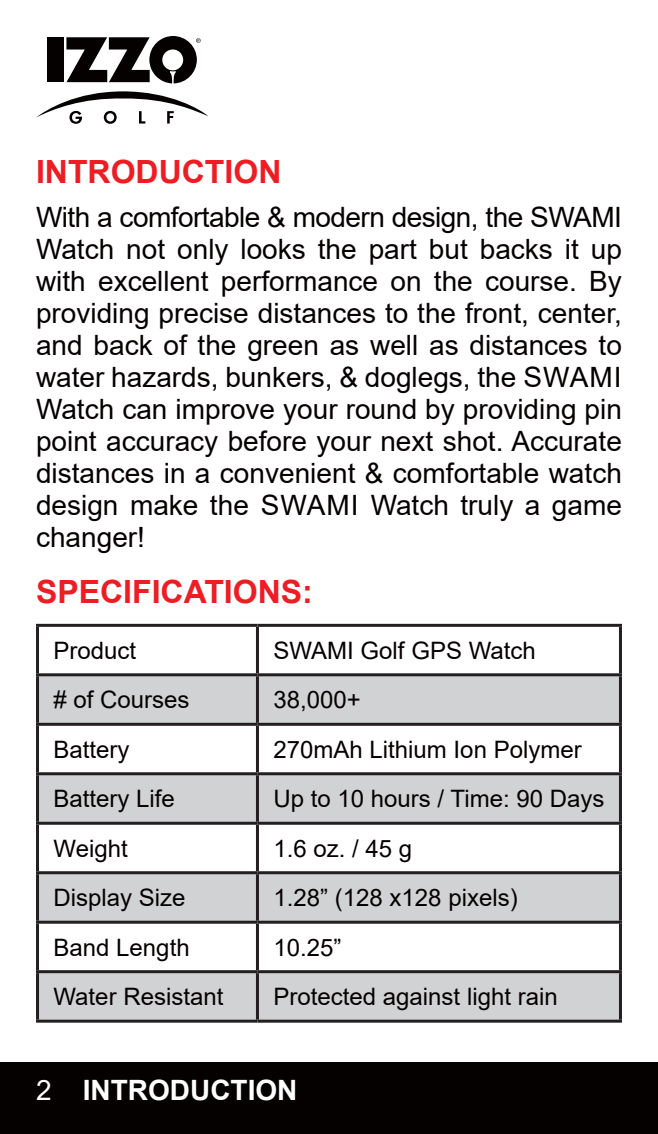
<style>
.page{position:relative;width:658px;height:1134px;background:#fff}
.page>*{position:absolute;margin:0;border:0;box-sizing:border-box;transform-origin:0 0}
.t1{font:700 32px "Arial";color:#ee1d23}
.t2{font:28px/32px "Arial";color:#060101;text-align:justify}
.t3{font:700 28px "Arial";color:#fff}
.t4{font:24px "Arial";color:#060101}
.s1{font-weight:400}
</style>
<div class="page">
<svg style="left:39px;top:676px;width:580px;height:344px;fill:#d1d2d4"></svg>
<hr style="left:36px;top:627px;width:3px;height:46px;background:#231f20">
<hr style="left:36px;top:624px;width:221px;height:3px;background:#231f20">
<hr style="left:256px;top:627px;width:3px;height:46px;background:#231f20">
<hr style="left:619px;top:627px;width:3px;height:46px;background:#231f20">
<hr style="left:257px;top:624px;width:365px;height:3px;background:#231f20">
<hr style="left:36px;top:676px;width:3px;height:47px;background:#231f20">
<hr style="left:36px;top:673px;width:221px;height:3px;background:#231f20">
<hr style="left:256px;top:676px;width:3px;height:47px;background:#231f20">
<hr style="left:619px;top:676px;width:3px;height:47px;background:#231f20">
<hr style="left:257px;top:673px;width:365px;height:3px;background:#231f20">
<hr style="left:36px;top:726px;width:3px;height:46px;background:#231f20">
<hr style="left:36px;top:723px;width:221px;height:3px;background:#231f20">
<hr style="left:256px;top:726px;width:3px;height:46px;background:#231f20">
<hr style="left:619px;top:726px;width:3px;height:46px;background:#231f20">
<hr style="left:257px;top:723px;width:365px;height:3px;background:#231f20">
<hr style="left:36px;top:775px;width:3px;height:47px;background:#231f20">
<hr style="left:36px;top:772px;width:221px;height:3px;background:#231f20">
<hr style="left:256px;top:775px;width:3px;height:47px;background:#231f20">
<hr style="left:619px;top:775px;width:3px;height:47px;background:#231f20">
<hr style="left:257px;top:772px;width:365px;height:3px;background:#231f20">
<hr style="left:36px;top:825px;width:3px;height:46px;background:#231f20">
<hr style="left:36px;top:822px;width:221px;height:3px;background:#231f20">
<hr style="left:256px;top:825px;width:3px;height:46px;background:#231f20">
<hr style="left:619px;top:825px;width:3px;height:46px;background:#231f20">
<hr style="left:257px;top:822px;width:365px;height:3px;background:#231f20">
<hr style="left:36px;top:874px;width:3px;height:47px;background:#231f20">
<hr style="left:36px;top:871px;width:221px;height:3px;background:#231f20">
<hr style="left:256px;top:874px;width:3px;height:47px;background:#231f20">
<hr style="left:619px;top:874px;width:3px;height:47px;background:#231f20">
<hr style="left:257px;top:871px;width:365px;height:3px;background:#231f20">
<hr style="left:36px;top:924px;width:3px;height:46px;background:#231f20">
<hr style="left:36px;top:921px;width:221px;height:3px;background:#231f20">
<hr style="left:256px;top:924px;width:3px;height:46px;background:#231f20">
<hr style="left:619px;top:924px;width:3px;height:46px;background:#231f20">
<hr style="left:257px;top:921px;width:365px;height:3px;background:#231f20">
<hr style="left:36px;top:973px;width:3px;height:47px;background:#231f20">
<hr style="left:36px;top:970px;width:221px;height:3px;background:#231f20">
<hr style="left:36px;top:1020px;width:221px;height:3px;background:#231f20">
<hr style="left:256px;top:973px;width:3px;height:47px;background:#231f20">
<hr style="left:619px;top:973px;width:3px;height:47px;background:#231f20">
<hr style="left:257px;top:970px;width:365px;height:3px;background:#231f20">
<hr style="left:257px;top:1020px;width:365px;height:3px;background:#231f20">
<div style="left:47px;top:37px;width:17px;height:45px;background:#060101"></div>
<svg style="left:36px;top:91px;width:172px;height:33px"></svg>
<svg style="left:66px;top:36px;width:135px;height:47px"></svg>
<div style="left:0;top:1062px;width:658px;height:72px;background:#060101"></div>
<p class="t1" style="left:36px;top:150px;width:247px">INTRODUCTION</p>
<p class="t2" style="left:36px;top:201px;width:587px">With a comfortable &amp; modern design, the SWAMI Watch not only looks the part but backs it up with excellent performance on the course. By providing precise distances to the front, center, and back of the green as well as distances to water hazards, bunkers, &amp; doglegs, the SWAMI Watch can improve your round by providing pin point accuracy before your next shot. Accurate distances in a convenient &amp; comfortable watch design make the SWAMI Watch truly a game changer!</p>
<p class="t1" style="left:36px;top:570px;width:278px">SPECIFICATIONS:</p>
<p class="t4" style="left:54px;top:634px;width:84px">Product</p>
<p class="t4" style="left:273px;top:634px;width:264px">SWAMI Golf GPS Watch</p>
<p class="t4" style="left:54px;top:683px;width:138px"># of Courses</p>
<p class="t4" style="left:273px;top:683px;width:89px">38,000+</p>
<p class="t4" style="left:54px;top:733px;width:78px">Battery</p>
<p class="t4" style="left:273px;top:733px;width:310px">270mAh Lithium Ion Polymer</p>
<p class="t4" style="left:54px;top:782px;width:123px">Battery Life</p>
<p class="t4" style="left:273px;top:782px;width:332px">Up to 10 hours / Time: 90 Days</p>
<p class="t4" style="left:54px;top:832px;width:76px">Weight</p>
<p class="t4" style="left:273px;top:832px;width:140px">1.6 oz. / 45 g</p>
<p class="t4" style="left:54px;top:881px;width:134px">Display Size</p>
<p class="t4" style="left:273px;top:881px;width:246px">1.28” (128 x128 pixels)</p>
<p class="t4" style="left:54px;top:931px;width:138px">Band Length</p>
<p class="t4" style="left:273px;top:931px;width:70px">10.25”</p>
<p class="t4" style="left:54px;top:980px;width:171px">Water Resistant</p>
<p class="t4" style="left:273px;top:980px;width:286px">Protected against light rain</p>
<p class="t3" style="left:36px;top:1071px;width:263px"><span class="s1">2</span> INTRODUCTION</p>
</div>
